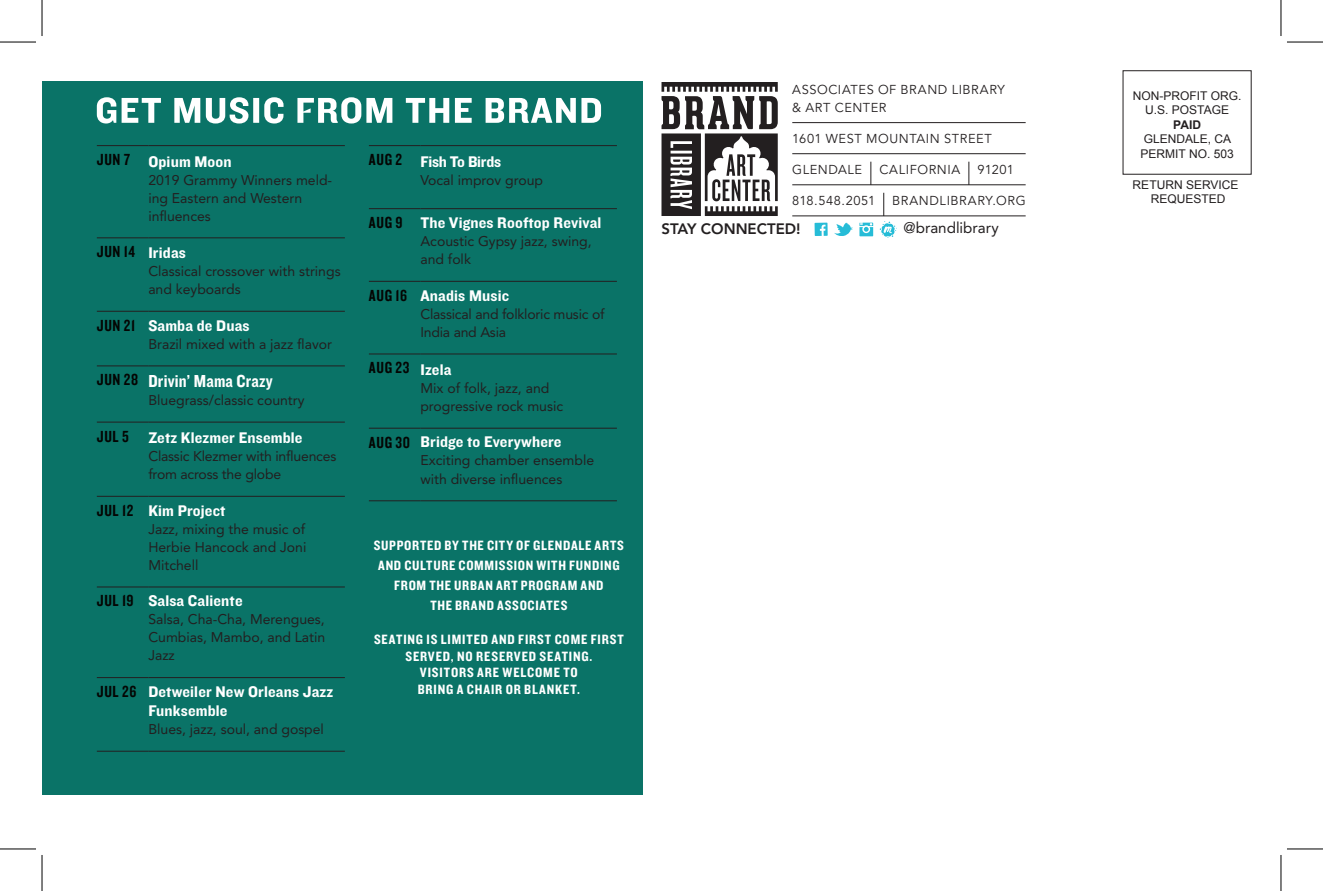
<style>
.page{position:relative;width:1323px;height:891px;background:#fff}
.page>*{position:absolute;margin:0;border:0;box-sizing:border-box;transform-origin:0 0}
.Artist_name{font:18px "Knockout 50 Welterweight";letter-spacing:.01em;color:#fff}
.DATES{font:16.6px "Knockout 49 Liteweight";letter-spacing:.04em;color:#040503}
.Artist_name-2{font:16px/19px "Knockout 51 Middleweight";letter-spacing:.01em;color:#fff}
.Artist_name-3{font:16px "Knockout 51 Middleweight";letter-spacing:-.015em;color:#fff}
.t1{font:15.2px "Avenir LT Std";color:#231f20}
.Description{font:800 15px "Avenir LT Std";color:#231f20}
.Description-2{font:14px/18px "Avenir LT Std";color:#231f20}
.Description-3{font:14px/20px "Knockout 50 Welterweight";letter-spacing:.055em;color:#fff;text-align:center}
.t2{font:12.8px/18.2px "Avenir LT Std";letter-spacing:.045em;color:#231f20}
.t3{font:12px "Arial";color:#231f20}
.t4{font:700 12px "Arial";color:#231f20}
</style>
<div class="page">
<div style="left:42px;top:81px;width:600px;height:713px;background:#0a7367"></div>
<hr style="left:97px;top:237px;width:51px;height:1px;background:#231f20">
<hr style="left:148px;top:237px;width:197px;height:1px;background:#231f20">
<hr style="left:97px;top:311px;width:51px;height:1px;background:#231f20">
<hr style="left:148px;top:311px;width:197px;height:1px;background:#231f20">
<hr style="left:97px;top:365px;width:51px;height:1px;background:#231f20">
<hr style="left:148px;top:365px;width:197px;height:1px;background:#231f20">
<hr style="left:97px;top:421px;width:51px;height:1px;background:#231f20">
<hr style="left:148px;top:421px;width:197px;height:1px;background:#231f20">
<hr style="left:97px;top:495px;width:51px;height:1px;background:#231f20">
<hr style="left:148px;top:495px;width:197px;height:1px;background:#231f20">
<hr style="left:97px;top:586px;width:51px;height:1px;background:#231f20">
<hr style="left:148px;top:586px;width:197px;height:1px;background:#231f20">
<hr style="left:97px;top:677px;width:51px;height:1px;background:#231f20">
<hr style="left:148px;top:677px;width:197px;height:1px;background:#231f20">
<hr style="left:97px;top:750px;width:51px;height:1px;background:#231f20">
<hr style="left:148px;top:750px;width:197px;height:1px;background:#231f20">
<hr style="left:97px;top:145px;width:51px;height:1px;background:#231f20">
<hr style="left:148px;top:145px;width:197px;height:1px;background:#231f20">
<hr style="left:369px;top:145px;width:51px;height:1px;background:#231f20">
<hr style="left:420px;top:145px;width:197px;height:1px;background:#231f20">
<hr style="left:369px;top:208px;width:51px;height:1px;background:#231f20">
<hr style="left:420px;top:208px;width:197px;height:1px;background:#231f20">
<hr style="left:369px;top:281px;width:51px;height:1px;background:#231f20">
<hr style="left:420px;top:281px;width:197px;height:1px;background:#231f20">
<hr style="left:369px;top:353px;width:51px;height:1px;background:#231f20">
<hr style="left:420px;top:353px;width:197px;height:1px;background:#231f20">
<hr style="left:369px;top:427px;width:51px;height:1px;background:#231f20">
<hr style="left:420px;top:427px;width:197px;height:1px;background:#231f20">
<hr style="left:369px;top:500px;width:51px;height:1px;background:#231f20">
<hr style="left:420px;top:500px;width:197px;height:1px;background:#231f20">
<svg style="left:661px;top:82px;width:116px;height:134px"></svg>
<hr style="left:792px;top:122px;width:233px;height:1px;background:#231f20">
<hr style="left:792px;top:153px;width:233px;height:1px;background:#231f20">
<hr style="left:792px;top:184px;width:233px;height:1px;background:#231f20">
<hr style="left:792px;top:215px;width:233px;height:1px;background:#231f20">
<svg style="left:870px;top:162px;width:1px;height:23px"></svg>
<svg style="left:968px;top:162px;width:1px;height:23px"></svg>
<svg style="left:97px;top:97px;width:504px;height:26px"></svg>
<svg style="left:814px;top:222px;width:13px;height:14px"></svg>
<svg style="left:834px;top:222px;width:19px;height:14px"></svg>
<svg style="left:859px;top:222px;width:14px;height:14px"></svg>
<svg style="left:879px;top:193px;width:18px;height:45px"></svg>
<hr style="left:0;top:42px;width:36px;height:1px;background:#000">
<hr style="left:1286px;top:42px;width:36px;height:1px;background:#000">
<hr style="left:0;top:848px;width:36px;height:1px;background:#000">
<hr style="left:1286px;top:848px;width:36px;height:1px;background:#000">
<hr style="left:42px;top:0;width:1px;height:36px;background:#000">
<hr style="left:42px;top:854px;width:1px;height:36px;background:#000">
<hr style="left:1280px;top:0;width:1px;height:36px;background:#000">
<hr style="left:1280px;top:854px;width:1px;height:36px;background:#000">
<p class="DATES" style="left:97px;top:149px;width:35px">JUN 7</p>
<p class="Artist_name-2" style="left:148px;top:151px;width:85px">Opium Moon</p>
<p class="Description-2" style="left:148px;top:171px;width:185px">2019 Grammy Winners meld&shy;ing Eastern and Western influences</p>
<p class="DATES" style="left:97px;top:241px;width:40px">JUN 14</p>
<p class="Artist_name-2" style="left:148px;top:242px;width:39px">Iridas</p>
<p class="Description-2" style="left:148px;top:262px;width:194px">Classical crossover with strings and keyboards</p>
<p class="DATES" style="left:97px;top:314px;width:40px">JUN 21</p>
<p class="Artist_name-2" style="left:148px;top:315px;width:103px">Samba de Duas</p>
<p class="Description-2" style="left:148px;top:335px;width:185px">Brazil mixed with a jazz flavor</p>
<p class="DATES" style="left:97px;top:369px;width:43px">JUN 28</p>
<p class="Artist_name" style="left:148px;top:369px;width:126px">Drivin’ Mama Crazy</p>
<p class="Description-2" style="left:148px;top:391px;width:158px">Bluegrass/classic country</p>
<p class="DATES" style="left:97px;top:425px;width:33px">JUL 5</p>
<p class="Artist_name-2" style="left:148px;top:427px;width:156px">Zetz Klezmer Ensemble</p>
<p class="Description-2" style="left:148px;top:447px;width:189px">Classic Klezmer with influences from across the globe</p>
<p class="DATES" style="left:97px;top:499px;width:38px">JUL 12</p>
<p class="Artist_name-2" style="left:148px;top:500px;width:79px">Kim Project</p>
<p class="Description-2" style="left:148px;top:520px;width:159px;text-align:justify">Jazz, mixing the music of Herbie Hancock and Joni Mitchell</p>
<p class="DATES" style="left:97px;top:590px;width:38px">JUL 19</p>
<p class="Artist_name-2" style="left:148px;top:590px;width:96px">Salsa Caliente</p>
<p class="Description-2" style="left:148px;top:610px;width:178px;text-align:justify">Salsa, Cha-Cha, Merengues, Cumbias, Mambo, and Latin Jazz</p>
<p class="DATES" style="left:97px;top:681px;width:41px">JUL 26</p>
<p class="Artist_name-2" style="left:148px;top:681px;width:187px">Detweiler New Orleans Jazz<br>Funksemble</p>
<p class="Description-2" style="left:148px;top:720px;width:177px">Blues, jazz, soul, and gospel</p>
<p class="DATES" style="left:369px;top:149px;width:35px">AUG 2</p>
<p class="Artist_name-3" style="left:420px;top:150px;width:82px">Fish To Birds</p>
<p class="Description-2" style="left:420px;top:171px;width:124px">Vocal improv group</p>
<p class="DATES" style="left:369px;top:212px;width:35px">AUG 9</p>
<p class="Artist_name-2" style="left:420px;top:212px;width:182px">The Vignes Rooftop Revival</p>
<p class="Description-2" style="left:420px;top:232px;width:173px">Acoustic Gypsy jazz, swing, and folk</p>
<p class="DATES" style="left:369px;top:285px;width:40px">AUG 16</p>
<p class="Artist_name-2" style="left:420px;top:285px;width:90px">Anadis Music</p>
<p class="Description-2" style="left:420px;top:305px;width:186px">Classical and folkloric music of<br>India and Asia</p>
<p class="DATES" style="left:369px;top:357px;width:42px">AUG 23</p>
<p class="Artist_name-2" style="left:420px;top:359px;width:33px">Izela</p>
<p class="Description-2" style="left:420px;top:379px;width:144px">Mix of folk, jazz, and progressive rock music</p>
<p class="DATES" style="left:369px;top:431px;width:43px">AUG 30</p>
<p class="Artist_name-2" style="left:420px;top:432px;width:143px">Bridge to Everywhere</p>
<p class="Description-2" style="left:420px;top:451px;width:175px">Exciting chamber ensemble with diverse influences</p>
<p class="Description-3" style="left:374px;top:535px;width:252px">SUPPORTED BY THE CITY OF GLENDALE ARTS<br>AND CULTURE COMMISSION WITH FUNDING<br>FROM THE URBAN ART PROGRAM AND</p>
<p class="Description-3" style="left:430px;top:595px;width:139px">THE BRAND ASSOCIATES</p>
<p class="Description-3" style="left:374px;top:630px;width:251px;line-height:16.8px">SEATING IS LIMITED AND FIRST COME FIRST<br>SERVED, NO RESERVED SEATING.</p>
<p class="Description-3" style="left:420px;top:662px;width:159px">VISITORS ARE WELCOME TO</p>
<p class="Description-3" style="left:418px;top:679px;width:163px">BRING A CHAIR OR BLANKET.</p>
<p class="t2" style="left:792px;top:80px;width:214px">ASSOCIATES OF BRAND LIBRARY &amp; ART CENTER</p>
<p class="t2" style="left:792px;top:130px;width:201px">1601 WEST MOUNTAIN STREET</p>
<p class="t2" style="left:792px;top:161px;width:71px">GLENDALE</p>
<p class="t2" style="left:879px;top:161px;width:82px">CALIFORNIA</p>
<p class="t2" style="left:977px;top:161px;width:38px">91201</p>
<p class="t2" style="left:792px;top:192px;width:84px">818.548.2051</p>
<p class="t2" style="left:892px;top:192px;width:135px">BRANDLIBRARY.ORG</p>
<p class="Description" style="left:661px;top:220px;width:141px">STAY CONNECTED!</p>
<p class="t1" style="left:903px;top:218px;width:97px">@brandlibrary</p>
<p class="t3" style="left:1132px;top:88px;width:110px">NON-PROFIT ORG.</p>
<p class="t3" style="left:1145px;top:102px;width:85px">U.S. POSTAGE</p>
<p class="t4" style="left:1173px;top:116px;width:29px">PAID</p>
<p class="t3" style="left:1143px;top:131px;width:89px">GLENDALE, CA</p>
<p class="t3" style="left:1140px;top:145px;width:95px">PERMIT NO. 503</p>
<p class="t3" style="left:1132px;top:177px;width:107px">RETURN SERVICE</p>
<p class="t3" style="left:1150px;top:191px;width:76px">REQUESTED</p>
</div>
